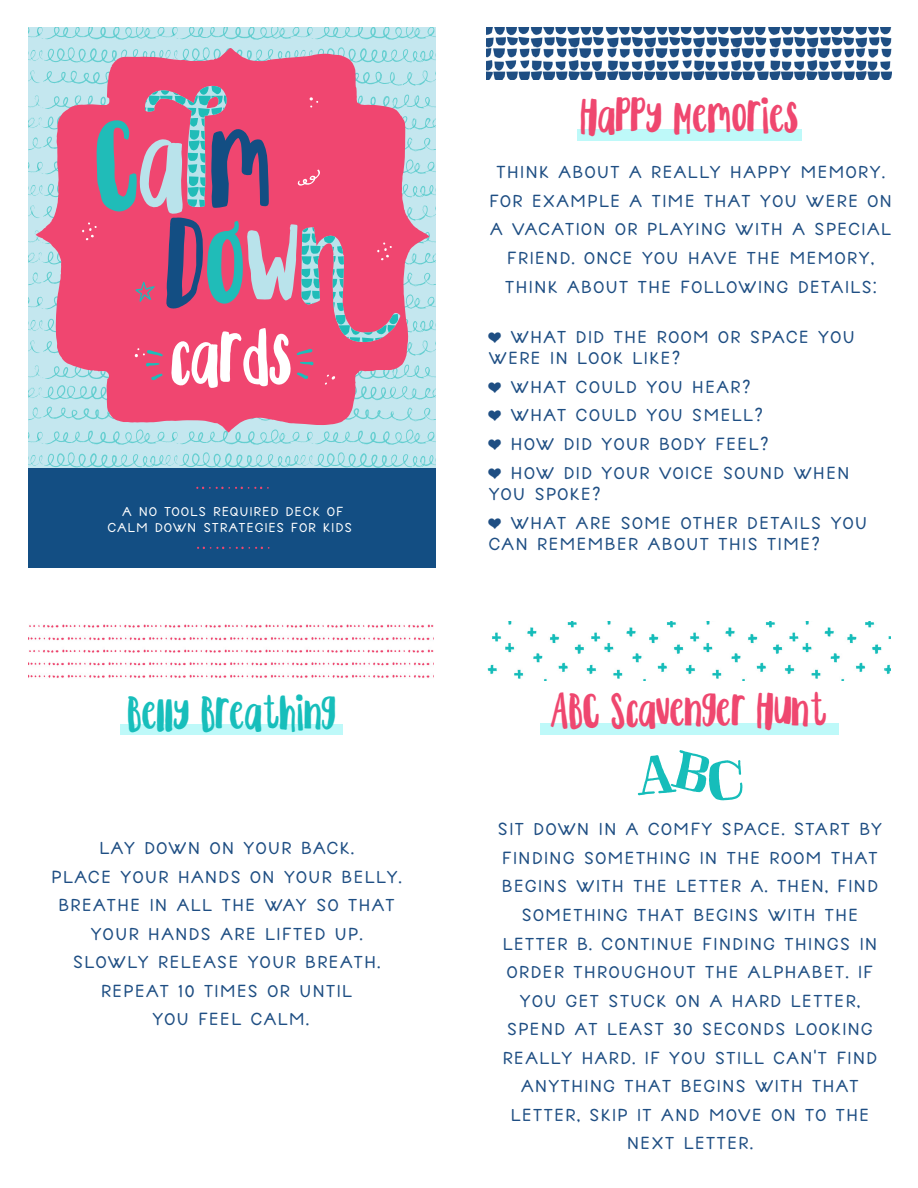
<style>
.page{position:relative;width:918px;height:1188px;background:#fff}
.page>*{position:absolute;margin:0;border:0;box-sizing:border-box;transform-origin:0 0}
.t1{font:72.75px "Quickfox";color:#fff}
.t2{font:44.7px "Quickfox";color:#ef476f}
.t3{font:44.7px "Quickfox";color:#17bebb}
.t4{font:18.15px/28.5px "Wilderness";color:#1e4e83;text-align:center}
.t5{font:13.5px/16.2px "Wilderness";color:#fff;text-align:center}
</style>
<div class="page">
<div style="left:28px;top:468px;width:407px;height:100px;background:#134e83"></div>
<svg style="left:28px;top:27px;width:407px;height:441px;background:#b6e3ea"></svg>
<svg style="left:36px;top:48px;width:393px;height:385px;background:#cfa0b6"></svg>
<svg style="left:196px;top:487px;width:73px;height:2px"></svg>
<svg style="left:197px;top:547px;width:73px;height:2px"></svg>
<svg style="left:82px;top:84px;width:319px;height:301px;background:#d15e82"></svg>
<div style="left:577px;top:130px;width:225px;height:11px;background:#bef9f9"></div>
<img style="left:487px;top:27px;width:405px;height:53px">
<div style="left:540px;top:724px;width:298px;height:11px;background:#bef9f9"></div>
<img style="left:487px;top:621px;width:404px;height:60px">
<svg style="left:638px;top:750px;width:104px;height:50px"></svg>
<div style="left:120px;top:724px;width:222px;height:10px;background:#bef9f9"></div>
<img style="left:28px;top:624px;width:405px;height:54px">
<p class="t1" style="left:171px;top:306px;width:123px">cards</p>
<p class="t5" style="left:107px;top:502px;width:247px">A NO TOOLS REQUIRED DECK OF<br>CALM DOWN STRATEGIES FOR KIDS</p>
<p class="t3" style="left:127px;top:682px;width:210px">Belly Breathing</p>
<p class="t4" style="left:51px;top:833px;width:353px">LAY DOWN ON YOUR BACK.<br>PLACE YOUR HANDS ON YOUR BELLY.<br>BREATHE IN ALL THE WAY SO THAT<br>YOUR HANDS ARE LIFTED UP.<br>SLOWLY RELEASE YOUR BREATH.<br>REPEAT 10 TIMES OR UNTIL<br>YOU FEEL CALM.</p>
<p class="t2" style="left:580px;top:85px;width:219px">Happy Memories</p>
<p class="t4" style="left:489px;top:158px;width:406px">THINK ABOUT A REALLY HAPPY MEMORY.<br>FOR EXAMPLE A TIME THAT YOU WERE ON A VACATION OR PLAYING WITH A SPECIAL FRIEND. ONCE YOU HAVE THE MEMORY, THINK ABOUT THE FOLLOWING DETAILS:</p>
<p class="t4" style="left:488px;top:325px;width:369px;line-height:21.8px;text-align:left;text-indent:22px">WHAT DID THE ROOM OR SPACE YOU<br>WERE IN LOOK LIKE?</p>
<p class="t4" style="left:510px;top:372px;width:341px;text-align:left">WHAT COULD YOU HEAR?<br>WHAT COULD YOU SMELL?<br>HOW DID YOUR BODY FEEL?<br>HOW DID YOUR VOICE SOUND WHEN</p>
<p class="t4" style="left:510px;top:479px;width:359px;text-align:left;text-indent:-22px">YOU SPOKE?<br>WHAT ARE SOME OTHER DETAILS YOU</p>
<p class="t4" style="left:488px;top:530px;width:334px">CAN REMEMBER ABOUT THIS TIME?</p>
<p class="t2" style="left:551px;top:679px;width:278px">ABC Scavenger Hunt</p>
<p class="t4" style="left:497px;top:815px;width:387px">SIT DOWN IN A COMFY SPACE. START BY<br>FINDING SOMETHING IN THE ROOM THAT<br>BEGINS WITH THE LETTER A. THEN, FIND<br>SOMETHING THAT BEGINS WITH THE<br>LETTER B. CONTINUE FINDING THINGS IN<br>ORDER THROUGHOUT THE ALPHABET. IF<br>YOU GET STUCK ON A HARD LETTER,<br>SPEND AT LEAST 30 SECONDS LOOKING<br>REALLY HARD. IF YOU STILL CAN'T FIND<br>ANYTHING THAT BEGINS WITH THAT<br>LETTER, SKIP IT AND MOVE ON TO THE<br>NEXT LETTER.</p>
</div>
